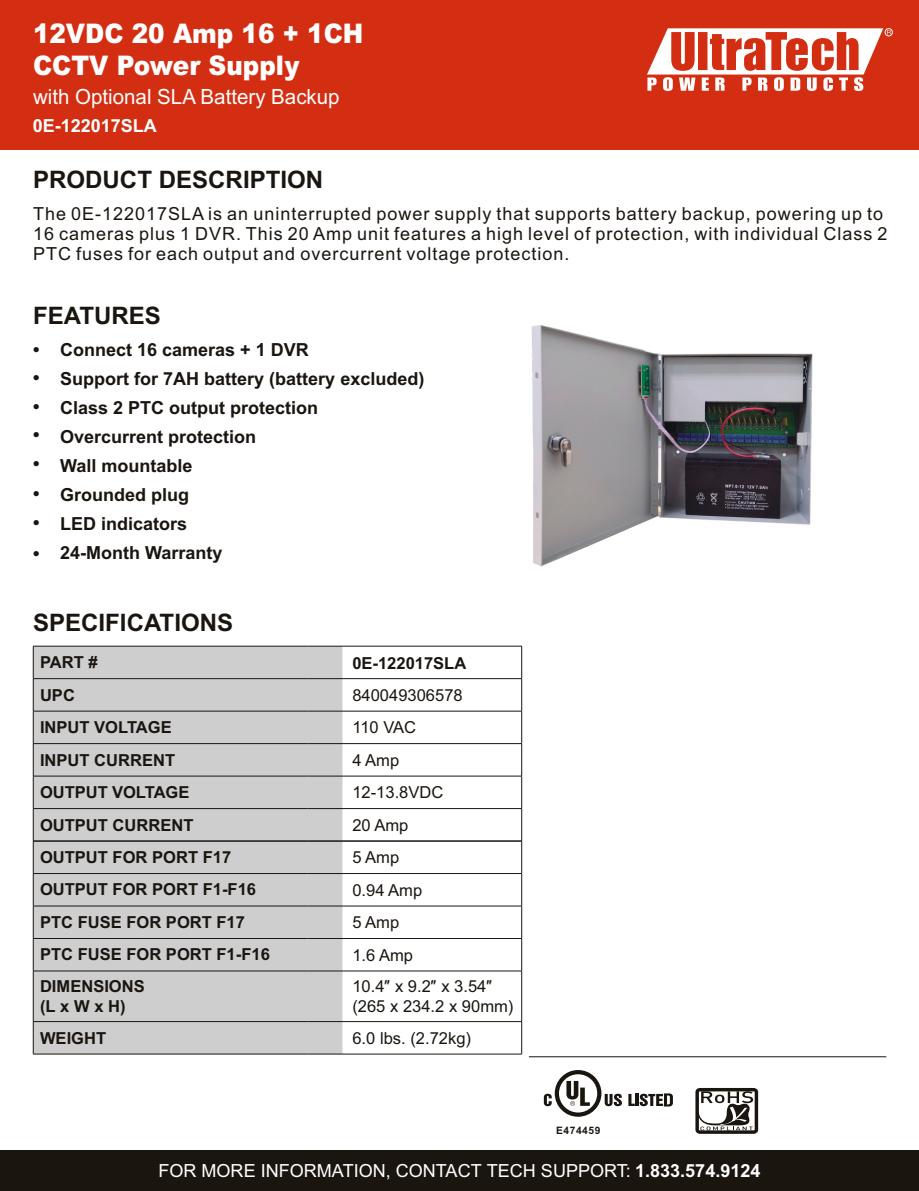
<style>
.page{position:relative;width:919px;height:1191px;background:#fff}
.page>*{position:absolute;margin:0;border:0;box-sizing:border-box;transform-origin:0 0}
.t1{font:900 27px/32.5px "Arial";color:#fff;scale:.91 1}
.t2{font:700 24px "Arial";color:#1a150f}
.t3{font:21px "Arial";color:#fff}
.t4{font:18px/20.1px "Arial";letter-spacing:.055em;color:#1a150f}
.t5{font:700 18px/29px "Arial";color:#1a150f}
.t6{font:18px "Arial";color:#fff}
.t7{font:700 18px "Arial";color:#fff}
.t8{font:700 16.5px/32.4px "Arial";color:#1a150f}
.t9{font:16.5px/32.4px "Arial";color:#1a150f}
.t10{font:700 10.2px "Arial";letter-spacing:.055em;color:#1a150f}
.s1{font-weight:700}
</style>
<div class="page">
<div style="left:0;top:0;width:918px;height:149px;background:#d42e12"></div>
<div style="left:0;top:1150px;width:918px;height:41px;background:#1a150f"></div>
<svg style="left:647px;top:28px;width:243px;height:63px"></svg>
<div style="left:884px;top:28px;width:8px;height:8px;border:1px solid #fff;border-radius:50%"></div>
<hr style="left:529px;top:1056px;width:357px;height:1px;background:#1a150f">
<div style="left:34px;top:647px;width:308px;height:406px;background:#cecece"></div>
<hr style="left:307px;top:646px;width:215px;height:1px;background:#1a150f">
<hr style="left:521px;top:646px;width:1px;height:32px;background:#1a150f">
<hr style="left:307px;top:678px;width:215px;height:1px;background:#1a150f">
<hr style="left:521px;top:679px;width:1px;height:32px;background:#1a150f">
<hr style="left:307px;top:711px;width:215px;height:1px;background:#1a150f">
<hr style="left:521px;top:711px;width:1px;height:32px;background:#1a150f">
<hr style="left:307px;top:743px;width:215px;height:1px;background:#1a150f">
<hr style="left:521px;top:744px;width:1px;height:32px;background:#1a150f">
<hr style="left:307px;top:776px;width:215px;height:1px;background:#1a150f">
<hr style="left:521px;top:776px;width:1px;height:32px;background:#1a150f">
<hr style="left:307px;top:808px;width:215px;height:1px;background:#1a150f">
<hr style="left:521px;top:808px;width:1px;height:33px;background:#1a150f">
<hr style="left:307px;top:905px;width:215px;height:1px;background:#1a150f">
<hr style="left:521px;top:971px;width:1px;height:50px;background:#1a150f">
<hr style="left:307px;top:1021px;width:215px;height:1px;background:#1a150f">
<hr style="left:521px;top:1021px;width:1px;height:32px;background:#1a150f">
<hr style="left:307px;top:1053px;width:215px;height:1px;background:#1a150f">
<hr style="left:521px;top:906px;width:1px;height:32px;background:#1a150f">
<hr style="left:307px;top:938px;width:215px;height:1px;background:#1a150f">
<hr style="left:521px;top:938px;width:1px;height:32px;background:#1a150f">
<hr style="left:307px;top:970px;width:215px;height:1px;background:#1a150f">
<svg style="left:695px;top:1088px;width:63px;height:45px"></svg>
<svg style="left:544px;top:1070px;width:78px;height:46px"></svg>
<svg style="left:628px;top:1093px;width:45px;height:13px"></svg>
<img style="left:531px;top:325px;width:282px;height:242px">
<hr style="left:307px;top:840px;width:215px;height:1px;background:#1a150f">
<hr style="left:521px;top:841px;width:1px;height:32px;background:#1a150f">
<hr style="left:307px;top:873px;width:215px;height:1px;background:#1a150f">
<hr style="left:521px;top:873px;width:1px;height:32px;background:#1a150f">
<hr style="left:33px;top:646px;width:274px;height:1px;background:#1a150f">
<hr style="left:33px;top:646px;width:1px;height:32px;background:#1a150f">
<hr style="left:33px;top:678px;width:274px;height:1px;background:#1a150f">
<hr style="left:33px;top:679px;width:1px;height:32px;background:#1a150f">
<hr style="left:33px;top:711px;width:274px;height:1px;background:#1a150f">
<hr style="left:33px;top:711px;width:1px;height:32px;background:#1a150f">
<hr style="left:33px;top:743px;width:274px;height:1px;background:#1a150f">
<hr style="left:33px;top:744px;width:1px;height:32px;background:#1a150f">
<hr style="left:33px;top:776px;width:274px;height:1px;background:#1a150f">
<hr style="left:33px;top:776px;width:1px;height:32px;background:#1a150f">
<hr style="left:33px;top:808px;width:274px;height:1px;background:#1a150f">
<hr style="left:33px;top:808px;width:1px;height:33px;background:#1a150f">
<hr style="left:33px;top:905px;width:274px;height:1px;background:#1a150f">
<hr style="left:33px;top:971px;width:1px;height:50px;background:#1a150f">
<hr style="left:33px;top:1021px;width:274px;height:1px;background:#1a150f">
<hr style="left:33px;top:1021px;width:1px;height:32px;background:#1a150f">
<hr style="left:33px;top:1053px;width:274px;height:1px;background:#1a150f">
<hr style="left:33px;top:906px;width:1px;height:32px;background:#1a150f">
<hr style="left:33px;top:938px;width:274px;height:1px;background:#1a150f">
<hr style="left:33px;top:938px;width:1px;height:32px;background:#1a150f">
<hr style="left:33px;top:970px;width:274px;height:1px;background:#1a150f">
<hr style="left:33px;top:840px;width:274px;height:1px;background:#1a150f">
<hr style="left:33px;top:841px;width:1px;height:32px;background:#1a150f">
<hr style="left:33px;top:873px;width:274px;height:1px;background:#1a150f">
<hr style="left:33px;top:873px;width:1px;height:32px;background:#1a150f">
<h1 class="t1" style="left:33px;top:19px;width:364px">12VDC 20 Amp 16 + 1CH<br>CCTV Power Supply</h1>
<p class="t7" style="left:33px;top:119px;width:126px">0E-122017SLA</p>
<p class="t3" style="left:33px;top:89px;width:308px">with Optional SLA Battery Backup</p>
<h2 class="t2" style="left:33px;top:170px;width:292px">PRODUCT DESCRIPTION</h2>
<p class="t4" style="left:33px;top:205px;width:856px">The 0E-122017SLA is an uninterrupted power supply that supports battery backup, powering up to<br>16 cameras plus 1 DVR. This 20 Amp unit features a high level of protection, with individual Class 2<br>PTC fuses for each output and overcurrent voltage protection.</p>
<h2 class="t2" style="left:33px;top:306px;width:129px">FEATURES</h2>
<p class="t5" style="left:60px;top:337px;width:366px;text-indent:-27px">• Connect 16 cameras + 1 DVR<br>Support for 7AH battery (battery excluded)<br>Class 2 PTC output protection<br>Overcurrent protection<br>Wall mountable<br>Grounded plug<br>LED indicators<br>24-Month Warranty</p>
<p class="t5" style="left:33px;top:365px;width:8px;line-height:28.3px;text-align:justify">• • • •</p>
<p class="t5" style="left:33px;top:481px;width:8px;line-height:28.3px">• •</p>
<p class="t5" style="left:33px;top:541px;width:8px">•</p>
<h2 class="t2" style="left:33px;top:613px;width:202px">SPECIFICATIONS</h2>
<p class="t8" style="left:40px;top:648px;width:155px">PART #<br>UPC<br>INPUT VOLTAGE<br>INPUT CURRENT<br>OUTPUT VOLTAGE<br>OUTPUT CURRENT</p>
<p class="t8" style="left:40px;top:843px;width:193px">OUTPUT FOR PORT F17</p>
<p class="t8" style="left:40px;top:875px;width:217px">OUTPUT FOR PORT F1-F16</p>
<p class="t8" style="left:40px;top:907px;width:206px">PTC FUSE FOR PORT F17</p>
<p class="t8" style="left:40px;top:939px;width:231px">PTC FUSE FOR PORT F1-F16</p>
<p class="t8" style="left:40px;top:978px;width:106px;line-height:19.8px">DIMENSIONS (LxWxH)</p>
<p class="t8" style="left:40px;top:1023px;width:68px">WEIGHT</p>
<p class="t8" style="left:352px;top:648px;width:115px">0E-122017SLA</p>
<p class="t9" style="left:352px;top:680px;width:112px">840049306578<br>110 VAC<br>4 Amp<br>12-13.8VDC<br>20 Amp</p>
<p class="t9" style="left:352px;top:843px;width:71px">5 Amp<br>0.94 Amp</p>
<p class="t9" style="left:352px;top:907px;width:62px">5 Amp<br>1.6 Amp</p>
<p class="t9" style="left:352px;top:978px;width:162px;line-height:19.8px">10.4″ x 9.2″ x 3.54″ (265 x 234.2 x 90mm)</p>
<p class="t9" style="left:352px;top:1023px;width:120px">6.0 lbs. (2.72kg)</p>
<p class="t10" style="left:556px;top:1126px;width:46px">E474459</p>
<p class="t6" style="left:158px;top:1163px;width:603px">FOR MORE INFORMATION, CONTACT TECH SUPPORT: <span class="s1">1.833.574.9124</span></p>
</div>
